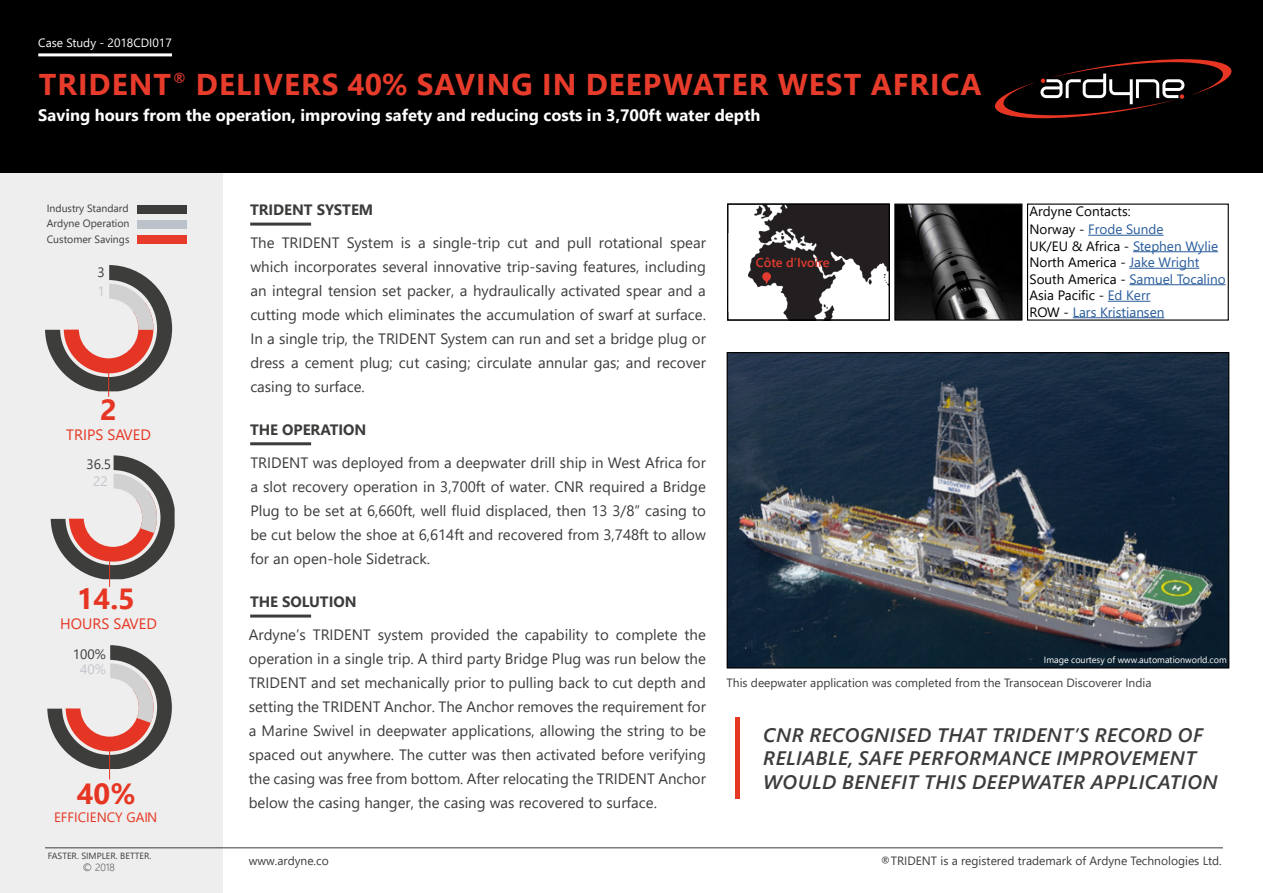
<style>
.page{position:relative;width:1263px;height:893px;background:#fff}
.page>*{position:absolute;margin:0;border:0;box-sizing:border-box;transform-origin:0 0}
.t1{font:700 30px "Segoe UI";letter-spacing:.035em;color:#e73b2b}
.t2{font:700 29.1px "Segoe UI";color:#e63623}
.t3{font:italic 600 19.5px/23.4px "Segoe UI";letter-spacing:.025em;color:#3c3c3b}
.t4{font:700 16.5px "Segoe UI";color:#fff}
.t5{font:15px/24px "Segoe UI";color:#3c3c3b;text-align:justify}
.t6{font:700 15px "Segoe UI";letter-spacing:-.005em;color:#3c3c3b}
.t7{font:15px "Segoe UI";color:#e63623}
.t8{font:13.5px/16.5px "Segoe UI";color:#275b9b}
.t9{font:13.5px/18px "Segoe UI";color:#000}
.t10{font:13.5px "Segoe UI";color:#e63623}
.t11{font:13.5px "Segoe UI";color:#3c3c3b}
.t12{font:13.5px "Segoe UI";color:#c5c4cd}
.t13{font:600 12.75px "Segoe UI";color:#e03c31}
.t14{font:12px "Segoe UI";color:#3c3c3b}
.t15{font:12px "Segoe UI";color:#fff}
.t16{font:10.5px/15.8px "Segoe UI";color:#3c3c3b;text-align:justify}
.t17{font:300 10.5px "Segoe UI";color:#3c3c3b}
.t18{font:9px "Segoe UI";color:#fff}
.t19{font:9px "Segoe UI";color:#3c3c3b}
.s1{color:#275b9b}
.s2{color:#000}
</style>
<div class="page">
<img style="left:748px;top:206px;width:140px;height:113px">
<div style="left:0;top:0;width:222px;height:893px;background:#eee"></div>
<hr style="left:45px;top:848px;width:1178px;height:1px;background:#3c3c3b">
<div style="left:137px;top:236px;width:50px;height:8px;background:#e73b2b"></div>
<div style="left:137px;top:220px;width:50px;height:9px;background:#bbc2c9"></div>
<div style="left:137px;top:205px;width:50px;height:8px;background:#3c3c3b"></div>
<div style="left:0;top:0;width:1263px;height:172px;background:#000"></div>
<svg style="left:995px;top:59px;width:237px;height:59px"></svg>
<hr style="left:38px;top:53px;width:134px;height:3px;background:#fff">
<hr style="left:250px;top:223px;width:61px;height:3px;background:#3c3c3b">
<hr style="left:736px;top:717px;width:4px;height:82px;background:#e63624">
<hr style="left:250px;top:442px;width:61px;height:3px;background:#3c3c3b">
<hr style="left:250px;top:615px;width:61px;height:3px;background:#3c3c3b">
<img style="left:896px;top:206px;width:124px;height:113px">
<div style="left:894px;top:204px;width:128px;height:117px;border:1px solid #000"></div>
<div style="left:1027px;top:204px;width:202px;height:117px;border:1px solid #000"></div>
<img style="left:729px;top:354px;width:498px;height:312px">
<div style="left:727px;top:352px;width:502px;height:316px;border:1px solid #000"></div>
<svg style="left:762px;top:272px;width:9px;height:12px"></svg>
<div style="left:728px;top:233px;width:28px;height:12px;background:#fff"></div>
<hr style="left:1088px;top:235px;width:75px;height:1px;background:#275b9b">
<hr style="left:1133px;top:251px;width:85px;height:1px;background:#275b9b">
<hr style="left:1129px;top:268px;width:70px;height:1px;background:#275b9b">
<hr style="left:1129px;top:284px;width:96px;height:1px;background:#275b9b">
<hr style="left:1108px;top:301px;width:42px;height:1px;background:#275b9b">
<hr style="left:1073px;top:317px;width:91px;height:1px;background:#275b9b">
<div style="left:727px;top:204px;width:163px;height:117px;border:1px solid #000"></div>
<svg style="left:51px;top:455px;width:124px;height:132px"></svg>
<svg style="left:45px;top:265px;width:127px;height:132px"></svg>
<svg style="left:47px;top:645px;width:125px;height:134px"></svg>
<p class="t15" style="left:38px;top:31px;width:135px">Case Study - 2018CDI017</p>
<h1 class="t1" style="left:39px;top:56px;width:944px">TRIDENT<sup>®</sup> DELIVERS 40% SAVING IN DEEPWATER WEST AFRICA</h1>
<p class="t4" style="left:38px;top:100px;width:724px">Saving hours from the operation, improving safety and reducing costs in 3,700ft water depth</p>
<p class="t16" style="left:47px;top:199px;width:84px">Industry Standard Ardyne Operation Customer Savings</p>
<p class="t11" style="left:97px;top:259px;width:9px">3</p>
<p class="t12" style="left:97px;top:278px;width:9px">1</p>
<h2 class="t2" style="left:100px;top:383px;width:18px">2</h2>
<p class="t7" style="left:66px;top:420px;width:86px">TRIPS SAVED</p>
<p class="t11" style="left:86px;top:451px;width:26px">36.5</p>
<p class="t12" style="left:93px;top:468px;width:16px">22</p>
<p class="t6" style="left:250px;top:196px;width:125px">TRIDENT SYSTEM</p>
<p class="t5" style="left:250px;top:229px;width:457px">The TRIDENT System is a single-trip cut and pull rotational spear which incorporates several innovative trip-saving features, including an integral tension set packer, a hydraulically activated spear and a cutting mode which eliminates the accumulation of swarf at surface.<br>In a single trip, the TRIDENT System can run and set a bridge plug or dress a cement plug; cut casing; circulate annular gas; and recover casing to surface.</p>
<p class="t6" style="left:250px;top:415px;width:118px">THE OPERATION</p>
<p class="t5" style="left:250px;top:450px;width:457px">TRIDENT was deployed from a deepwater drill ship in West Africa for a slot recovery operation in 3,700ft of water. CNR required a Bridge Plug to be set at 6,660ft, well fluid displaced, then 13 3/8” casing to be cut below the shoe at 6,614ft and recovered from 3,748ft to allow for an open-hole Sidetrack.</p>
<p class="t13" style="left:756px;top:250px;width:75px">Côte d’Ivoire</p>
<p class="t9" style="left:1029px;top:201px;width:136px">Ardyne Contacts:<br>Norway - <span class="s1">Frode Sunde</span></p>
<p class="t8" style="left:1029px;top:236px;width:198px"><span class="s2">UK/EU &amp; Africa -</span> Stephen Wylie<br><span class="s2">North America -</span> Jake Wright<br><span class="s2">South America -</span> Samuel Tocalino<br><span class="s2">Asia Pacific -</span> Ed Kerr<br><span class="s2">ROW -</span> Lars Kristiansen</p>
<h2 class="t2" style="left:77px;top:572px;width:60px">14.5</h2>
<p class="t7" style="left:60px;top:609px;width:98px">HOURS SAVED</p>
<p class="t11" style="left:73px;top:641px;width:35px">100%</p>
<p class="t12" style="left:80px;top:657px;width:27px">40%</p>
<h2 class="t2" style="left:77px;top:766px;width:60px">40%</h2>
<p class="t10" style="left:54px;top:805px;width:105px">EFFICIENCY GAIN</p>
<p class="t19" style="left:48px;top:847px;width:105px">FASTER. SIMPLER. BETTER.</p>
<p class="t17" style="left:83px;top:858px;width:34px">© 2018</p>
<p class="t6" style="left:250px;top:587px;width:108px">THE SOLUTION</p>
<p class="t5" style="left:249px;top:622px;width:459px">Ardyne’s TRIDENT system provided the capability to complete the operation in a single trip. A third party Bridge Plug was run below the TRIDENT and set mechanically prior to pulling back to cut depth and setting the TRIDENT Anchor. The Anchor removes the requirement for a Marine Swivel in deepwater applications, allowing the string to be spaced out anywhere. The cutter was then activated before verifying the casing was free from bottom. After relocating the TRIDENT Anchor below the casing hanger, the casing was recovered to surface.</p>
<p class="t14" style="left:249px;top:850px;width:82px">www.ardyne.co</p>
<p class="t18" style="left:1044px;top:651px;width:184px">Image courtesy of www.automationworld.com</p>
<p class="t14" style="left:727px;top:671px;width:426px">This deepwater application was completed from the Transocean Discoverer India</p>
<h3 class="t3" style="left:763px;top:720px;width:456px">CNR RECOGNISED THAT TRIDENT’S RECORD OF<br>RELIABLE, SAFE PERFORMANCE IMPROVEMENT<br>WOULD BENEFIT THIS DEEPWATER APPLICATION</h3>
<p class="t14" style="left:880px;top:850px;width:343px">®TRIDENT is a registered trademark of Ardyne Technologies Ltd.</p>
</div>
